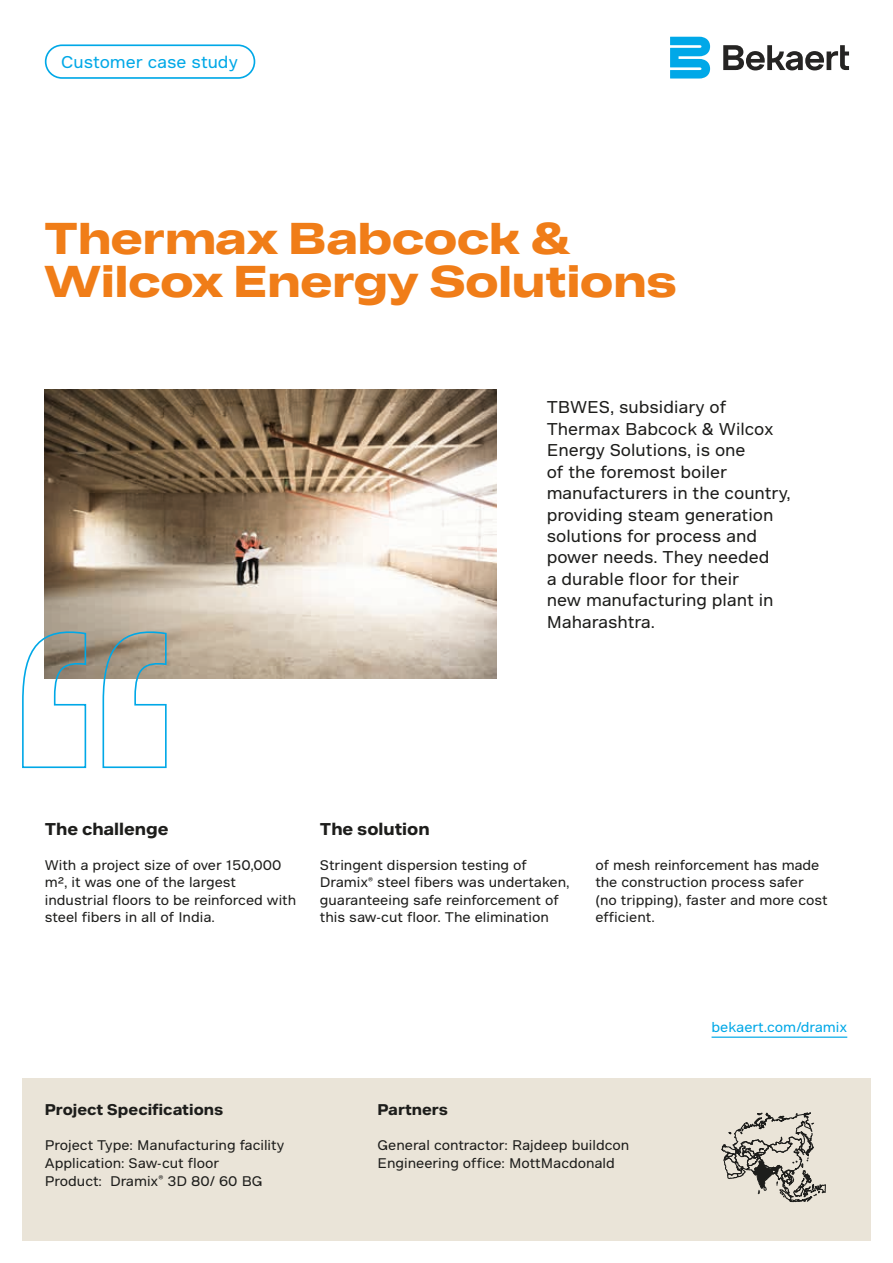
<style>
.page{position:relative;width:893px;height:1263px;background:#fff}
.page>*{position:absolute;margin:0;border:0;box-sizing:border-box;transform-origin:0 0}
.t1{font:700 43.05px/43px "Bekaert Headline";color:#f07d18}
.t2{font:16.5px/21.5px "Bekaert Text";color:#1d1d1b}
.t3{font:700 16.5px "Bekaert Text";color:#1d1d1b}
.t4{font:16.5px "Bekaert Text";color:#00a8e7}
.t5{font:700 15px "Bekaert Text";color:#1d1d1b}
.t6{font:13.5px/17.5px "Bekaert Text";color:#1d1d1b}
.t7{font:13.5px "Bekaert Text";color:#00a8e7}
</style>
<div class="page">
<div style="left:45px;top:44px;width:210px;height:35px;border:2px solid #00a8e7;border-radius:16px"></div>
<hr style="left:712px;top:1036px;width:135px;height:2px;background:#00a8e7">
<img style="left:45px;top:390px;width:451px;height:288px">
<svg style="left:22px;top:627px;width:145px;height:142px"></svg>
<svg style="left:723px;top:45px;width:126px;height:25px"></svg>
<svg style="left:670px;top:37px;width:40px;height:42px;background:#34b9ec"></svg>
<div style="left:22px;top:1078px;width:849px;height:163px;background:#eae4d8"></div>
<svg style="left:722px;top:1113px;width:103px;height:89px"></svg>
<p class="t4" style="left:61px;top:51px;width:178px">Customer case study</p>
<h1 class="t1" style="left:44px;top:218px;width:634px">Thermax Babcock &amp;<br>Wilcox Energy Solutions</h1>
<p class="t2" style="left:547px;top:397px;width:245px">TBWES, subsidiary of<br>Thermax Babcock &amp; Wilcox<br>Energy Solutions, is one<br>of the foremost boiler manufacturers in the country, providing steam generation solutions for process and power needs. They needed<br>a durable floor for their<br>new manufacturing plant in<br>Maharashtra.</p>
<p class="t3" style="left:45px;top:818px;width:125px">The challenge</p>
<p class="t6" style="left:45px;top:856px;width:253px">With a project size of over 150,000 m², it was one of the largest industrial floors to be reinforced with steel fibers in all of India.</p>
<p class="t3" style="left:320px;top:818px;width:111px">The solution</p>
<p class="t6" style="left:320px;top:856px;width:251px">Stringent dispersion testing of Dramix<sup>®</sup> steel fibers was undertaken, guaranteeing safe reinforcement of this saw-cut floor. The elimination</p>
<p class="t6" style="left:595px;top:856px;width:234px">of mesh reinforcement has made the construction process safer (no tripping), faster and more cost efficient.</p>
<p class="t5" style="left:45px;top:1100px;width:180px">Project Specifications</p>
<p class="t6" style="left:45px;top:1137px;width:241px">Project Type: Manufacturing facility<br>Application: Saw-cut floor<br>Product: Dramix<sup>®</sup> 3D 80/ 60 BG</p>
<p class="t5" style="left:378px;top:1100px;width:72px">Partners</p>
<p class="t6" style="left:378px;top:1137px;width:253px">General contractor: Rajdeep buildcon<br>Engineering office: MottMacdonald</p>
<p class="t7" style="left:712px;top:1019px;width:137px">bekaert.com/dramix</p>
</div>
